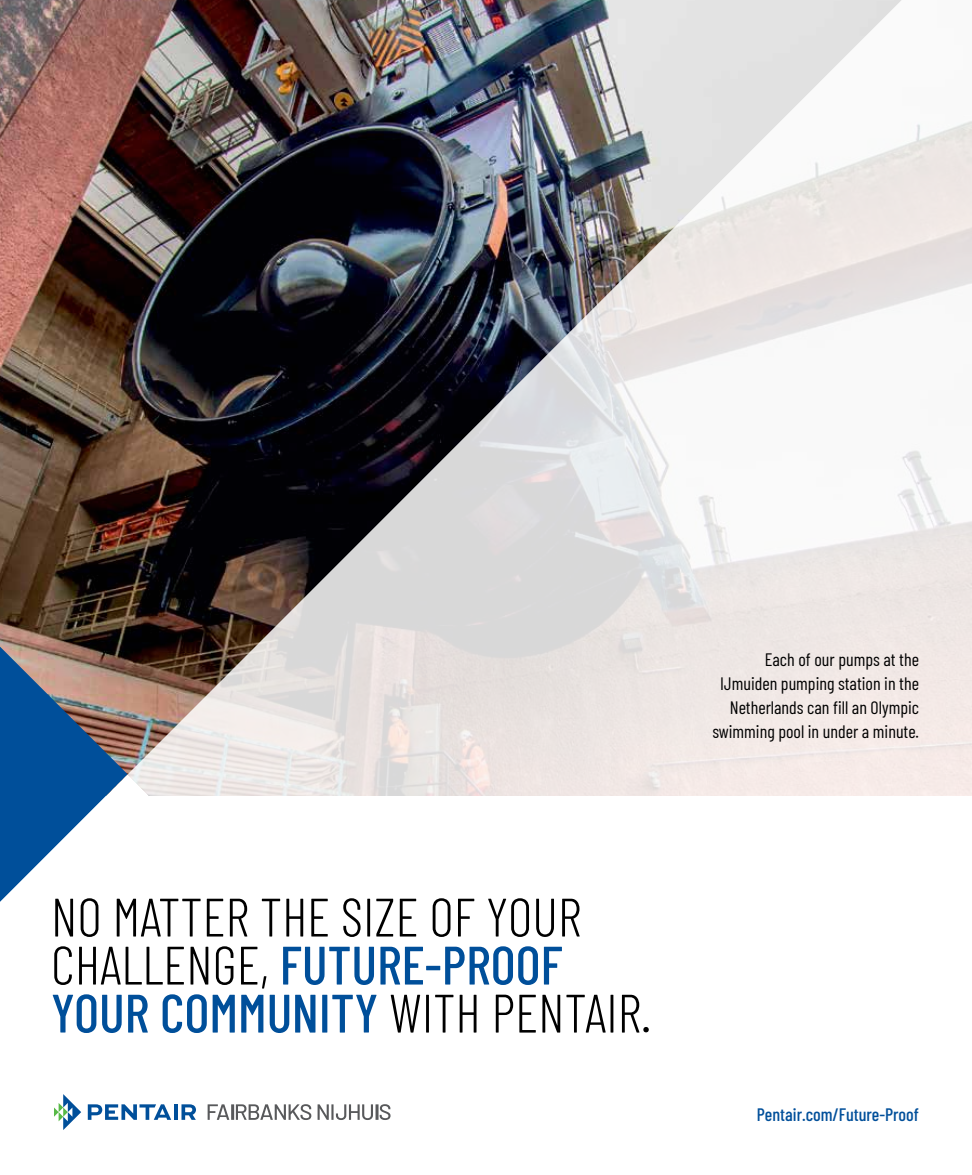
<style>
.page{position:relative;width:972px;height:1175px;background:#fff}
.page>*{position:absolute;margin:0;border:0;box-sizing:border-box;transform-origin:0 0}
.t1{font:300 54px/48px "Barlow Condensed";color:#000}
.t2{font:18px/24px "Barlow Condensed";color:#000;text-align:right}
.t3{font:500 18px "Barlow Condensed";color:#004f9a}
.s1{font-weight:500;color:#004f9a}
</style>
<div class="page">
<img style="left:0;top:0;width:128px;height:646px">
<img style="left:128px;top:0;width:844px;height:796px">
<svg style="left:0;top:646px;width:128px;height:128px"></svg>
<svg style="left:0;top:774px;width:528px;height:346px"></svg>
<svg style="left:208px;top:1104px;width:21px;height:15px"></svg>
<hr style="left:231px;top:1104px;width:3px;height:15px;background:#58595b">
<svg style="left:236px;top:1104px;width:75px;height:16px"></svg>
<svg style="left:318px;top:1104px;width:55px;height:16px"></svg>
<hr style="left:376px;top:1104px;width:3px;height:15px;background:#58595b">
<svg style="left:380px;top:1104px;width:11px;height:16px"></svg>
<svg style="left:54px;top:1094px;width:27px;height:36px"></svg>
<svg style="left:88px;top:1104px;width:83px;height:15px"></svg>
<hr style="left:174px;top:1104px;width:3px;height:15px;background:#004f9a">
<svg style="left:181px;top:1104px;width:15px;height:15px"></svg>
<h1 class="t1" style="left:51px;top:889px;width:601px">NO MATTER THE SIZE OF YOUR<br>CHALLENGE, <span class="s1">FUTURE-PROOF<br>YOUR COMMUNITY</span> WITH PENTAIR.</h1>
<p class="t2" style="left:712px;top:646px;width:208px">Each of our pumps at the<br>IJmuiden pumping station in the<br>Netherlands can fill an Olympic swimming pool in under a minute.</p>
<p class="t3" style="left:757px;top:1101px;width:164px">Pentair.com/Future-Proof</p>
</div>
